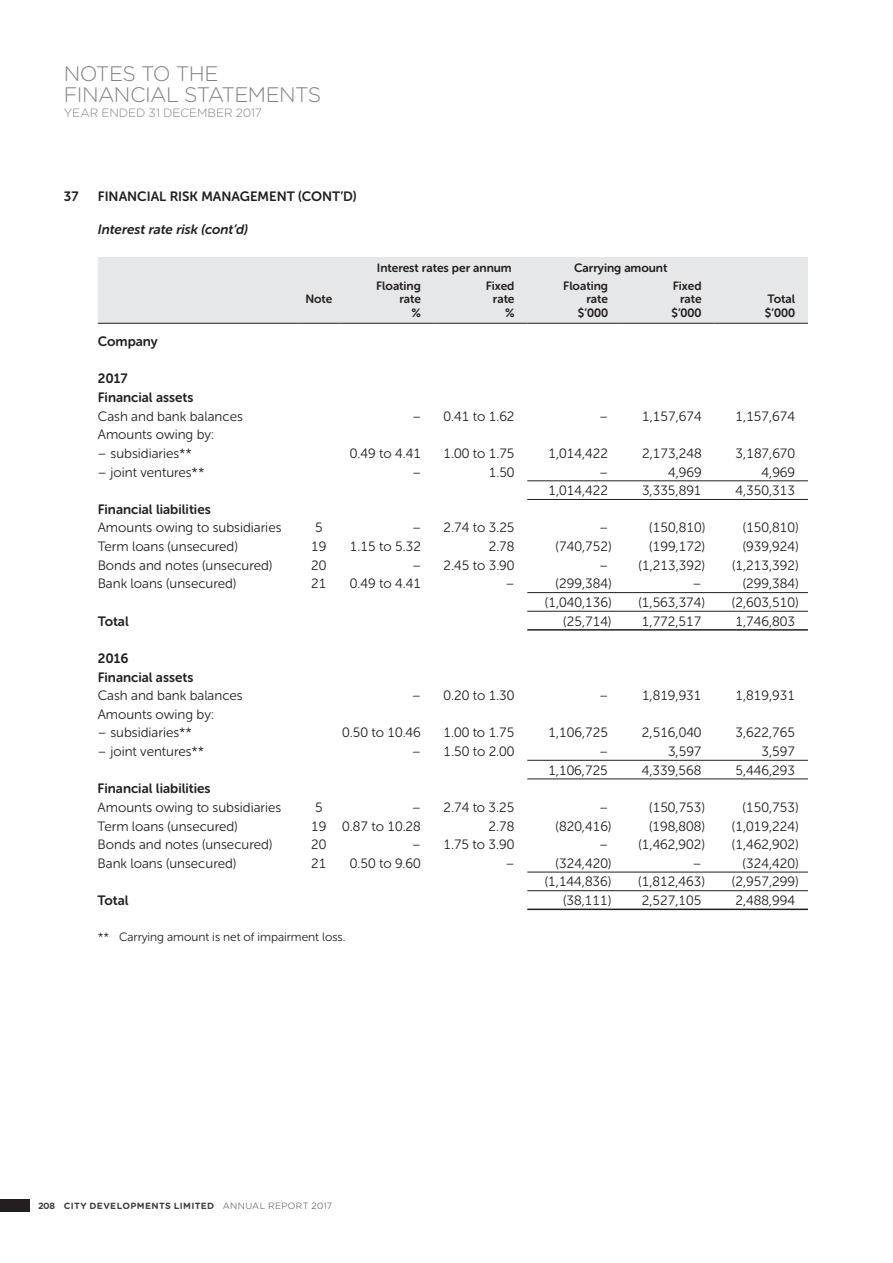
<style>
.page{position:relative;width:893px;height:1263px;background:#fff}
.page>*{position:absolute;margin:0;border:0;box-sizing:border-box;transform-origin:0 0}
.t1{font:300 21px/21px "Gotham Rounded";letter-spacing:-.035em;color:#808285}
.t2{font:13.5px "Museo Sans Rounded 300";color:#231f20}
.t3{font:13.5px/18.6px "Museo Sans Rounded 700";color:#231f20}
.t4{font:italic 13.5px "Museo Sans Rounded 700";letter-spacing:-.005em;color:#231f20}
.t5{font:12px/13.5px "Museo Sans Rounded 700";color:#231f20;text-align:right}
.t6{font:12px "Museo Sans Rounded 300";color:#231f20}
.t7{font:300 12px "Gotham Rounded";letter-spacing:-.01em;color:#808285}
.t8{font:700 9px "Gotham Rounded";letter-spacing:.04em;color:#404041}
.s1{font-weight:300}
</style>
<div class="page">
<div style="left:98px;top:257px;width:710px;height:66px;background:#e6e7e8"></div>
<hr style="left:714px;top:323px;width:94px;height:1px;background:#231f20">
<hr style="left:621px;top:323px;width:93px;height:1px;background:#231f20">
<hr style="left:527px;top:323px;width:94px;height:1px;background:#231f20">
<hr style="left:434px;top:323px;width:93px;height:1px;background:#231f20">
<hr style="left:340px;top:323px;width:94px;height:1px;background:#231f20">
<hr style="left:298px;top:323px;width:42px;height:1px;background:#231f20">
<hr style="left:98px;top:323px;width:200px;height:1px;background:#231f20">
<hr style="left:527px;top:890px;width:281px;height:1px;background:#231f20">
<hr style="left:527px;top:908px;width:281px;height:2px;background:#231f20">
<hr style="left:527px;top:872px;width:281px;height:1px;background:#231f20">
<hr style="left:527px;top:760px;width:281px;height:1px;background:#231f20">
<hr style="left:527px;top:779px;width:281px;height:1px;background:#231f20">
<hr style="left:527px;top:611px;width:281px;height:1px;background:#231f20">
<hr style="left:527px;top:629px;width:281px;height:2px;background:#231f20">
<hr style="left:527px;top:592px;width:281px;height:1px;background:#231f20">
<hr style="left:527px;top:481px;width:281px;height:1px;background:#231f20">
<hr style="left:527px;top:499px;width:281px;height:1px;background:#231f20">
<div style="left:0;top:1199px;width:30px;height:13px;background:#231f20"></div>
<h1 class="t1" style="left:64px;top:64px;width:259px">NOTES TO THE<br>FINANCIAL STATEMENTS</h1>
<p class="t7" style="left:64px;top:107px;width:200px">YEAR ENDED 31 DECEMBER 2017</p>
<p class="t3" style="left:64px;top:189px;width:16px">37</p>
<p class="t3" style="left:98px;top:189px;width:260px">FINANCIAL RISK MANAGEMENT (CONT’D)</p>
<p class="t4" style="left:98px;top:225px;width:152px">Interest rate risk (cont’d)</p>
<p class="t5" style="left:305px;top:294px;width:29px">Note</p>
<p class="t5" style="left:377px;top:263px;width:136px">Interest rates per annum</p>
<p class="t5" style="left:574px;top:263px;width:95px">Carrying amount</p>
<p class="t5" style="left:376px;top:280px;width:46px">Floating rate<br>%</p>
<p class="t5" style="left:486px;top:280px;width:30px">Fixed rate %</p>
<p class="t5" style="left:563px;top:280px;width:46px">Floating rate $’000</p>
<p class="t5" style="left:671px;top:280px;width:32px">Fixed rate $’000</p>
<p class="t5" style="left:765px;top:294px;width:32px;text-align:left">Total $’000</p>
<p class="t3" style="left:98px;top:334px;width:62px">Company</p>
<p class="t3" style="left:98px;top:371px;width:97px">2017<br>Financial assets</p>
<p class="t2" style="left:98px;top:409px;width:147px">Cash and bank balances</p>
<p class="t2" style="left:412px;top:409px;width:104px">– 0.41 to 1.62</p>
<p class="t2" style="left:599px;top:409px;width:10px">–</p>
<p class="t2" style="left:642px;top:409px;width:61px">1,157,674</p>
<p class="t2" style="left:736px;top:409px;width:61px">1,157,674</p>
<p class="t2" style="left:98px;top:427px;width:118px">Amounts owing by:</p>
<p class="t2" style="left:98px;top:446px;width:96px">– subsidiaries**</p>
<p class="t2" style="left:350px;top:446px;width:73px">0.49 to 4.41</p>
<p class="t2" style="left:444px;top:446px;width:73px">1.00 to 1.75</p>
<p class="t2" style="left:549px;top:446px;width:61px">1,014,422</p>
<p class="t2" style="left:642px;top:446px;width:61px">2,173,248</p>
<p class="t2" style="left:736px;top:446px;width:61px">3,187,670</p>
<p class="t2" style="left:98px;top:465px;width:108px">– joint ventures**</p>
<p class="t2" style="left:412px;top:465px;width:10px">–</p>
<p class="t2" style="left:489px;top:465px;width:27px">1.50</p>
<p class="t2" style="left:599px;top:465px;width:10px">–</p>
<p class="t2" style="left:668px;top:465px;width:35px">4,969</p>
<p class="t2" style="left:762px;top:465px;width:35px">4,969</p>
<p class="t2" style="left:548px;top:483px;width:61px">1,014,422</p>
<p class="t2" style="left:642px;top:483px;width:61px">3,335,891</p>
<p class="t2" style="left:735px;top:483px;width:61px">4,350,313</p>
<p class="t3" style="left:98px;top:501px;width:114px">Financial liabilities</p>
<p class="t2" style="left:98px;top:520px;width:185px">Amounts owing to subsidiaries</p>
<p class="t2" style="left:315px;top:520px;width:9px">5</p>
<p class="t2" style="left:412px;top:520px;width:104px">– 2.74 to 3.25</p>
<p class="t2" style="left:599px;top:520px;width:10px">–</p>
<p class="t2" style="left:649px;top:520px;width:57px">(150,810)</p>
<p class="t2" style="left:743px;top:520px;width:57px">(150,810)</p>
<p class="t2" style="left:98px;top:539px;width:142px">Term loans (unsecured)</p>
<p class="t2" style="left:311px;top:539px;width:17px">19</p>
<p class="t2" style="left:350px;top:539px;width:73px">1.15 to 5.32</p>
<p class="t2" style="left:489px;top:539px;width:27px">2.78</p>
<p class="t2" style="left:556px;top:539px;width:58px">(740,752)</p>
<p class="t2" style="left:649px;top:539px;width:58px">(199,172)</p>
<p class="t2" style="left:743px;top:539px;width:58px">(939,924)</p>
<p class="t2" style="left:98px;top:558px;width:176px">Bonds and notes (unsecured)</p>
<p class="t2" style="left:311px;top:558px;width:17px">20</p>
<p class="t2" style="left:412px;top:558px;width:104px">– 2.45 to 3.90</p>
<p class="t2" style="left:599px;top:558px;width:107px">– (1,213,392)</p>
<p class="t2" style="left:732px;top:558px;width:68px">(1,213,392)</p>
<p class="t2" style="left:98px;top:576px;width:140px">Bank loans (unsecured)</p>
<p class="t2" style="left:311px;top:576px;width:17px">21</p>
<p class="t2" style="left:350px;top:576px;width:73px">0.49 to 4.41</p>
<p class="t2" style="left:506px;top:576px;width:10px">–</p>
<p class="t2" style="left:556px;top:576px;width:58px">(299,384)</p>
<p class="t2" style="left:693px;top:576px;width:10px">–</p>
<p class="t2" style="left:743px;top:576px;width:58px">(299,384)</p>
<p class="t2" style="left:545px;top:595px;width:68px">(1,040,136)</p>
<p class="t2" style="left:638px;top:595px;width:68px">(1,563,374)</p>
<p class="t2" style="left:732px;top:595px;width:68px">(2,603,510)</p>
<p class="t3" style="left:98px;top:613px;width:33px">Total</p>
<p class="t2" style="left:563px;top:614px;width:50px">(25,714)</p>
<p class="t2" style="left:642px;top:614px;width:61px">1,772,517</p>
<p class="t2" style="left:735px;top:614px;width:61px">1,746,803</p>
<p class="t3" style="left:98px;top:650px;width:97px">2016<br>Financial assets</p>
<p class="t2" style="left:98px;top:688px;width:147px">Cash and bank balances</p>
<p class="t2" style="left:412px;top:688px;width:104px">– 0.20 to 1.30</p>
<p class="t2" style="left:599px;top:688px;width:10px">–</p>
<p class="t2" style="left:642px;top:688px;width:61px">1,819,931</p>
<p class="t2" style="left:735px;top:688px;width:61px">1,819,931</p>
<p class="t2" style="left:98px;top:707px;width:118px">Amounts owing by:</p>
<p class="t2" style="left:98px;top:725px;width:96px">– subsidiaries**</p>
<p class="t2" style="left:342px;top:725px;width:80px">0.50 to 10.46</p>
<p class="t2" style="left:443px;top:725px;width:73px">1.00 to 1.75</p>
<p class="t2" style="left:548px;top:725px;width:61px">1,106,725</p>
<p class="t2" style="left:642px;top:725px;width:61px">2,516,040</p>
<p class="t2" style="left:735px;top:725px;width:61px">3,622,765</p>
<p class="t2" style="left:98px;top:744px;width:108px">– joint ventures**</p>
<p class="t2" style="left:412px;top:744px;width:104px">– 1.50 to 2.00</p>
<p class="t2" style="left:599px;top:744px;width:10px">–</p>
<p class="t2" style="left:668px;top:744px;width:35px">3,597</p>
<p class="t2" style="left:761px;top:744px;width:35px">3,597</p>
<p class="t2" style="left:548px;top:763px;width:61px">1,106,725</p>
<p class="t2" style="left:642px;top:763px;width:61px">4,339,568</p>
<p class="t2" style="left:735px;top:763px;width:61px">5,446,293</p>
<p class="t3" style="left:98px;top:781px;width:114px">Financial liabilities</p>
<p class="t2" style="left:98px;top:800px;width:185px">Amounts owing to subsidiaries</p>
<p class="t2" style="left:315px;top:800px;width:9px">5</p>
<p class="t2" style="left:412px;top:800px;width:104px">– 2.74 to 3.25</p>
<p class="t2" style="left:599px;top:800px;width:10px">–</p>
<p class="t2" style="left:649px;top:800px;width:57px">(150,753)</p>
<p class="t2" style="left:743px;top:800px;width:57px">(150,753)</p>
<p class="t2" style="left:98px;top:819px;width:142px">Term loans (unsecured)</p>
<p class="t2" style="left:311px;top:819px;width:111px">19 0.87 to 10.28</p>
<p class="t2" style="left:489px;top:819px;width:27px">2.78</p>
<p class="t2" style="left:555px;top:819px;width:58px">(820,416)</p>
<p class="t2" style="left:649px;top:819px;width:58px">(198,808)</p>
<p class="t2" style="left:732px;top:819px;width:68px">(1,019,224)</p>
<p class="t2" style="left:98px;top:837px;width:176px">Bonds and notes (unsecured)</p>
<p class="t2" style="left:311px;top:837px;width:17px">20</p>
<p class="t2" style="left:412px;top:837px;width:104px">– 1.75 to 3.90</p>
<p class="t2" style="left:599px;top:837px;width:107px">– (1,462,902)</p>
<p class="t2" style="left:732px;top:837px;width:68px">(1,462,902)</p>
<p class="t2" style="left:98px;top:856px;width:140px">Bank loans (unsecured)</p>
<p class="t2" style="left:311px;top:856px;width:17px">21</p>
<p class="t2" style="left:350px;top:856px;width:73px">0.50 to 9.60</p>
<p class="t2" style="left:506px;top:856px;width:10px">–</p>
<p class="t2" style="left:555px;top:856px;width:58px">(324,420)</p>
<p class="t2" style="left:693px;top:856px;width:10px">–</p>
<p class="t2" style="left:743px;top:856px;width:58px">(324,420)</p>
<p class="t2" style="left:545px;top:874px;width:68px">(1,144,836)</p>
<p class="t2" style="left:638px;top:874px;width:68px">(1,812,463)</p>
<p class="t2" style="left:732px;top:874px;width:68px">(2,957,299)</p>
<p class="t3" style="left:98px;top:892px;width:33px">Total</p>
<p class="t2" style="left:563px;top:893px;width:50px">(38,111)</p>
<p class="t2" style="left:642px;top:893px;width:61px">2,527,105</p>
<p class="t2" style="left:735px;top:893px;width:61px">2,488,994</p>
<p class="t6" style="left:98px;top:931px;width:249px">** Carrying amount is net of impairment loss.</p>
<p class="t8" style="left:38px;top:1202px;width:295px">208 CITY DEVELOPMENTS LIMITED <span class="s1">ANNUAL REPORT 2017</span></p>
</div>
